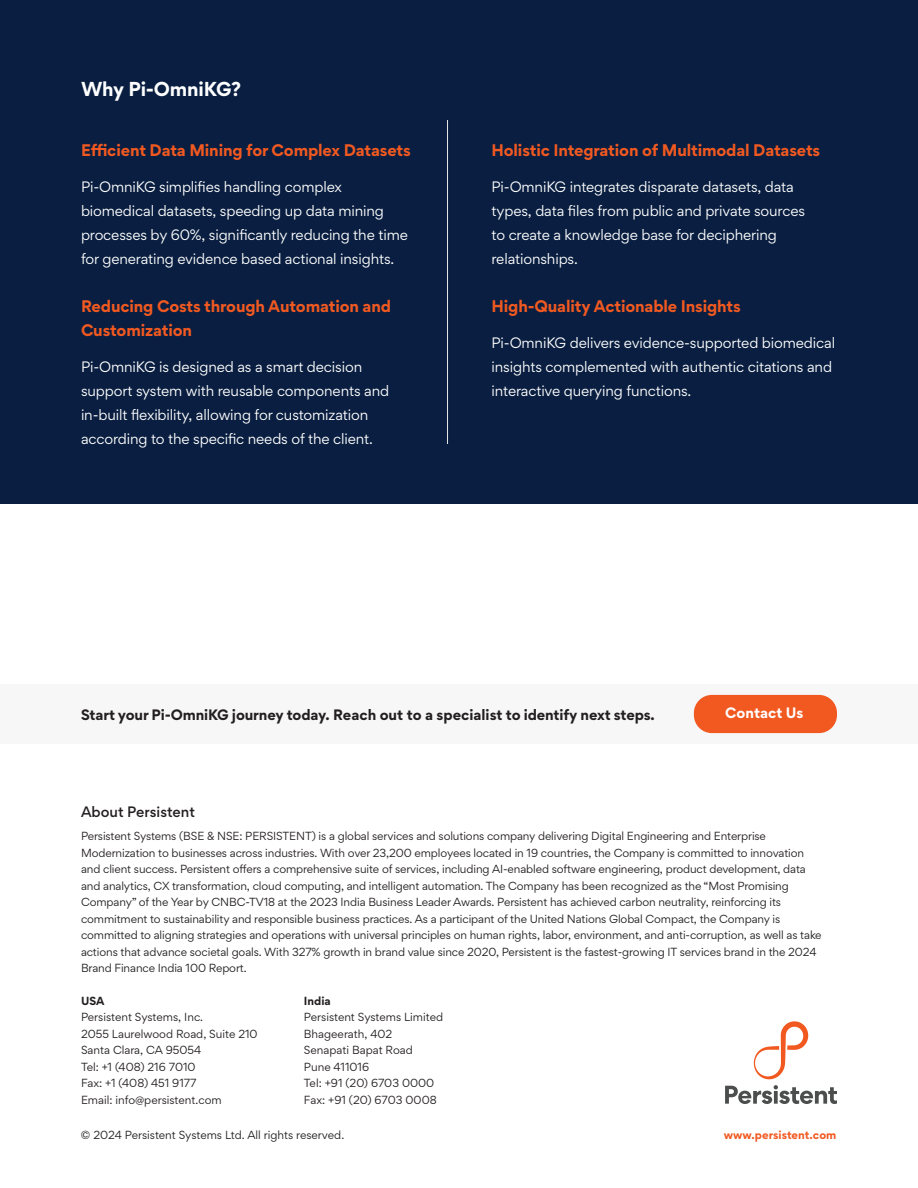
<style>
.page{position:relative;width:918px;height:1188px;background:#fff}
.page>*{position:absolute;margin:0;border:0;box-sizing:border-box;transform-origin:0 0}
.t1{font:700 18px "Gordita";letter-spacing:-.01em;color:#fff}
.t2{font:700 15px/24px "Gordita";letter-spacing:-.01em;color:#f15921}
.t3{font:13.5px/24px "Gordita";letter-spacing:-.01em;color:#fff}
.t4{font:700 13.5px "Gordita";letter-spacing:-.01em;color:#231f20}
.t5{font:500 13.5px "Gordita";color:#231f20}
.t6{font:700 13.5px "Gordita";color:#fff}
.t7{font:10.5px/16.5px "Gordita";letter-spacing:-.01em;color:#231f20}
.t8{font:700 10.5px "Gordita";color:#f15921}
.t9{font:700 10.5px "Gordita";color:#231f20}
</style>
<div class="page">
<svg style="left:725px;top:1085px;width:112px;height:19px"></svg>
<svg style="left:754px;top:1021px;width:55px;height:58px"></svg>
<div style="left:0;top:0;width:918px;height:504px;background:#091e40"></div>
<hr style="left:447px;top:120px;width:1px;height:324px;background:#e6e7e9">
<div style="left:0;top:684px;width:918px;height:60px;background:#f7f7f8"></div>
<div style="left:694px;top:695px;width:143px;height:38px;background:#f15921;border-radius:18px"></div>
<p class="t1" style="left:81px;top:75px;width:162px">Why Pi-OmniKG?</p>
<p class="t2" style="left:81px;top:138px;width:331px">Efficient Data Mining for Complex Datasets</p>
<p class="t3" style="left:81px;top:174px;width:328px">Pi-OmniKG simplifies handling complex biomedical datasets, speeding up data mining processes by 60%, significantly reducing the time for generating evidence based actional insights.</p>
<p class="t2" style="left:81px;top:294px;width:312px">Reducing Costs through Automation and<br>Customization</p>
<p class="t3" style="left:81px;top:354px;width:310px">Pi-OmniKG is designed as a smart decision support system with reusable components and in-built flexibility, allowing for customization according to the specific needs of the client.</p>
<p class="t2" style="left:492px;top:138px;width:330px">Holistic Integration of Multimodal Datasets</p>
<p class="t3" style="left:492px;top:174px;width:315px">Pi-OmniKG integrates disparate datasets, data types, data files from public and private sources to create a knowledge base for deciphering relationships.</p>
<p class="t2" style="left:492px;top:294px;width:251px">High-Quality Actionable Insights</p>
<p class="t3" style="left:492px;top:330px;width:345px">Pi-OmniKG delivers evidence-supported biomedical insights complemented with authentic citations and interactive querying functions.</p>
<p class="t4" style="left:81px;top:704px;width:575px">Start your Pi-OmniKG journey today. Reach out to a specialist to identify next steps.</p>
<h2 class="t6" style="left:725px;top:702px;width:80px">Contact Us</h2>
<p class="t5" style="left:81px;top:801px;width:115px">About Persistent</p>
<p class="t7" style="left:81px;top:827px;width:742px">Persistent Systems (BSE &amp; NSE: PERSISTENT) is a global services and solutions company delivering Digital Engineering and Enterprise Modernization to businesses across industries. With over 23,200 employees located in 19 countries, the Company is committed to innovation and client success. Persistent offers a comprehensive suite of services, including AI-enabled software engineering, product development, data and analytics, CX transformation, cloud computing, and intelligent automation. The Company has been recognized as the “Most Promising Company” of the Year by CNBC-TV18 at the 2023 India Business Leader Awards. Persistent has achieved carbon neutrality, reinforcing its commitment to sustainability and responsible business practices. As a participant of the United Nations Global Compact, the Company is committed to aligning strategies and operations with universal principles on human rights, labor, environment, and anti-corruption, as well as take actions that advance societal goals. With 327% growth in brand value since 2020, Persistent is the fastest-growing IT services brand in the 2024<br>Brand Finance India 100 Report.</p>
<p class="t9" style="left:304px;top:993px;width:28px">India</p>
<p class="t7" style="left:304px;top:1009px;width:141px">Persistent Systems Limited</p>
<p class="t7" style="left:304px;top:1025px;width:90px">Bhageerath, 402</p>
<p class="t7" style="left:304px;top:1042px;width:110px">Senapati Bapat Road</p>
<p class="t7" style="left:304px;top:1058px;width:67px">Pune 411016</p>
<p class="t7" style="left:304px;top:1075px;width:132px">Tel: +91 (20) 6703 0000</p>
<p class="t7" style="left:304px;top:1091px;width:134px">Fax: +91 (20) 6703 0008</p>
<p class="t9" style="left:81px;top:993px;width:25px">USA</p>
<p class="t7" style="left:81px;top:1009px;width:124px">Persistent Systems, Inc.</p>
<p class="t7" style="left:81px;top:1025px;width:178px">2055 Laurelwood Road, Suite 210</p>
<p class="t7" style="left:81px;top:1042px;width:122px">Santa Clara, CA 95054</p>
<p class="t7" style="left:81px;top:1058px;width:116px">Tel: +1 (408) 216 7010</p>
<p class="t7" style="left:81px;top:1075px;width:117px">Fax: +1 (408) 451 9177</p>
<p class="t7" style="left:81px;top:1091px;width:142px">Email: info@persistent.com</p>
<p class="t7" style="left:81px;top:1127px;width:265px">© 2024 Persistent Systems Ltd. All rights reserved.</p>
<p class="t8" style="left:724px;top:1126px;width:114px">www.persistent.com</p>
</div>
